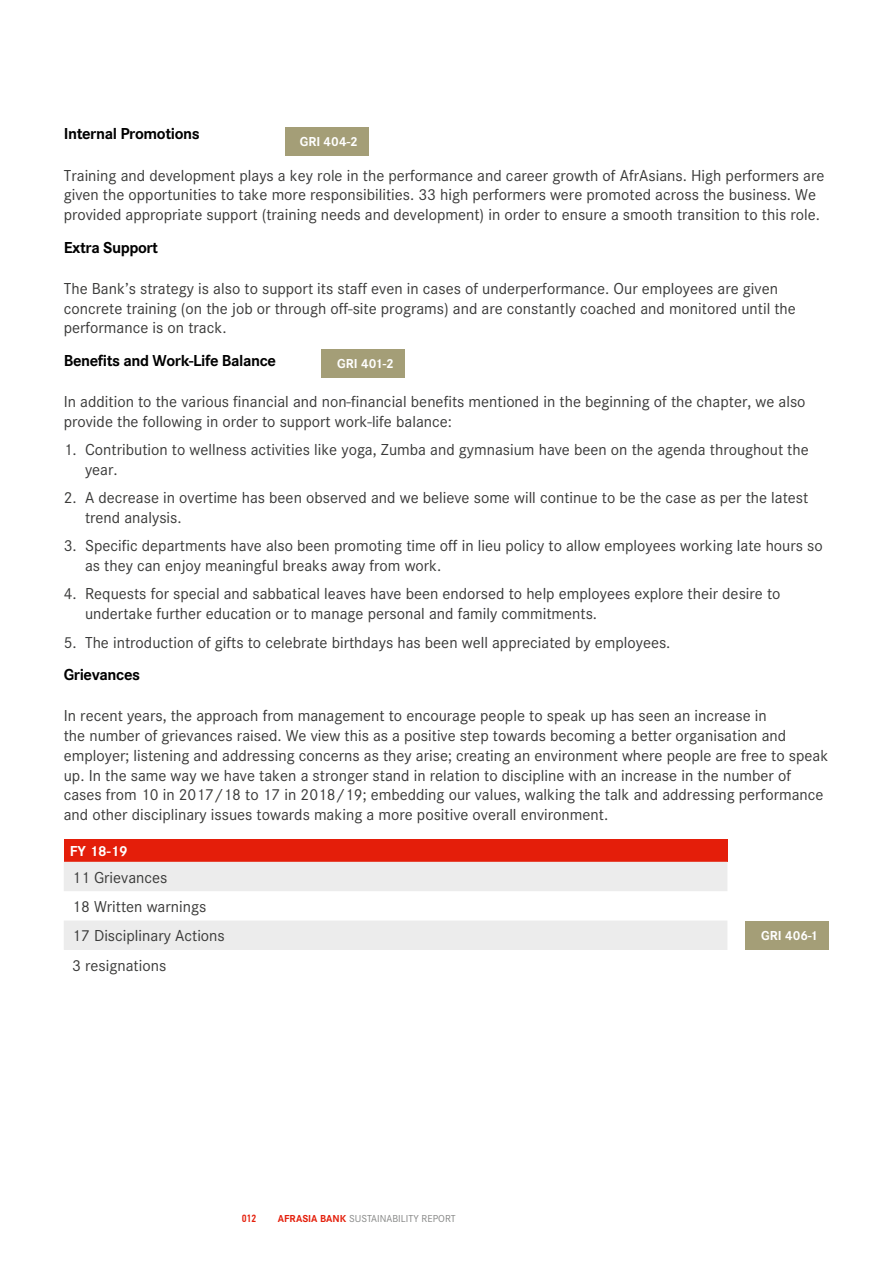
<style>
.page{position:relative;width:893px;height:1263px;background:#fff}
.page>*{position:absolute;margin:0;border:0;box-sizing:border-box;transform-origin:0 0}
.t1{font:16.5px/19.8px "Corporate S";color:#3a3a39}
.t2{font:700 16.5px "Corporate S";letter-spacing:-.025em;color:#000}
.t3{font:700 15px "Corporate S";color:#fff}
.t4{font:700 13.5px "Corporate S";color:#fff}
.t5{font:10.5px "Corporate S";color:#868786}
.t6{font:500 10.5px "PF Din Text Cond Pro";color:#e41e0a}
.s1{font-weight:700;color:#e41e0a}
</style>
<div class="page">
<div style="left:64px;top:839px;width:663px;height:23px;background:#e41e0a"></div>
<svg style="left:64px;top:862px;width:663px;height:88px;fill:#ececec"></svg>
<div style="left:285px;top:127px;width:83px;height:28px;background:#a49e77"></div>
<div style="left:322px;top:349px;width:83px;height:28px;background:#a49e77"></div>
<div style="left:746px;top:921px;width:83px;height:28px;background:#a49e77"></div>
<p class="t2" style="left:64px;top:125px;width:137px">Internal Promotions</p>
<p class="t1" style="left:64px;top:165px;width:762px">Training and development plays a key role in the performance and career growth of AfrAsians. High performers are given the opportunities to take more responsibilities. 33 high performers were promoted across the business. We provided appropriate support (training needs and development) in order to ensure a smooth transition to this role.</p>
<p class="t2" style="left:64px;top:238px;width:96px">Extra Support</p>
<p class="t1" style="left:64px;top:278px;width:734px">The Bank’s strategy is also to support its staff even in cases of underperformance. Our employees are given concrete training (on the job or through off-site programs) and are constantly coached and monitored until the performance is on track.</p>
<p class="t2" style="left:64px;top:351px;width:214px">Benefits and Work-Life Balance</p>
<p class="t1" style="left:64px;top:392px;width:743px">In addition to the various financial and non-financial benefits mentioned in the beginning of the chapter, we also provide the following in order to support work-life balance:</p>
<p class="t1" style="left:85px;top:440px;width:725px;text-indent:-21px">1. Contribution to wellness activities like yoga, Zumba and gymnasium have been on the agenda throughout the year.</p>
<p class="t1" style="left:85px;top:488px;width:725px;text-indent:-21px">2. A decrease in overtime has been observed and we believe some will continue to be the case as per the latest trend analysis.</p>
<p class="t1" style="left:85px;top:536px;width:739px;text-indent:-21px">3. Specific departments have also been promoting time off in lieu policy to allow employees working late hours so as they can enjoy meaningful breaks away from work.</p>
<p class="t1" style="left:85px;top:584px;width:697px;text-indent:-21px">4. Requests for special and sabbatical leaves have been endorsed to help employees explore their desire to undertake further education or to manage personal and family commitments.</p>
<p class="t1" style="left:64px;top:632px;width:606px">5. The introduction of gifts to celebrate birthdays has been well appreciated by employees.</p>
<p class="t2" style="left:64px;top:665px;width:78px">Grievances</p>
<p class="t1" style="left:64px;top:706px;width:766px">In recent years, the approach from management to encourage people to speak up has seen an increase in<br>the number of grievances raised. We view this as a positive step towards becoming a better organisation and employer; listening and addressing concerns as they arise; creating an environment where people are free to speak up. In the same way we have taken a stronger stand in relation to discipline with an increase in the number of cases from 10 in 2017/18 to 17 in 2018/19; embedding our values, walking the talk and addressing performance and other disciplinary issues towards making a more positive overall environment.</p>
<p class="t3" style="left:70px;top:842px;width:60px">FY 18-19</p>
<p class="t1" style="left:72px;top:863px;width:154px;line-height:29.4px">11 Grievances<br>18 Written warnings<br>17 Disciplinary Actions<br>3 resignations</p>
<p class="t4" style="left:300px;top:134px;width:60px">GRI 404-2</p>
<p class="t4" style="left:337px;top:356px;width:58px">GRI 401-2</p>
<p class="t4" style="left:761px;top:928px;width:58px">GRI 406-1</p>
<p class="t6" style="left:242px;top:1212px;width:16px">012</p>
<p class="t5" style="left:278px;top:1213px;width:179px"><span class="s1">AFRASIA BANK</span> SUSTAINABILITY REPORT</p>
</div>
